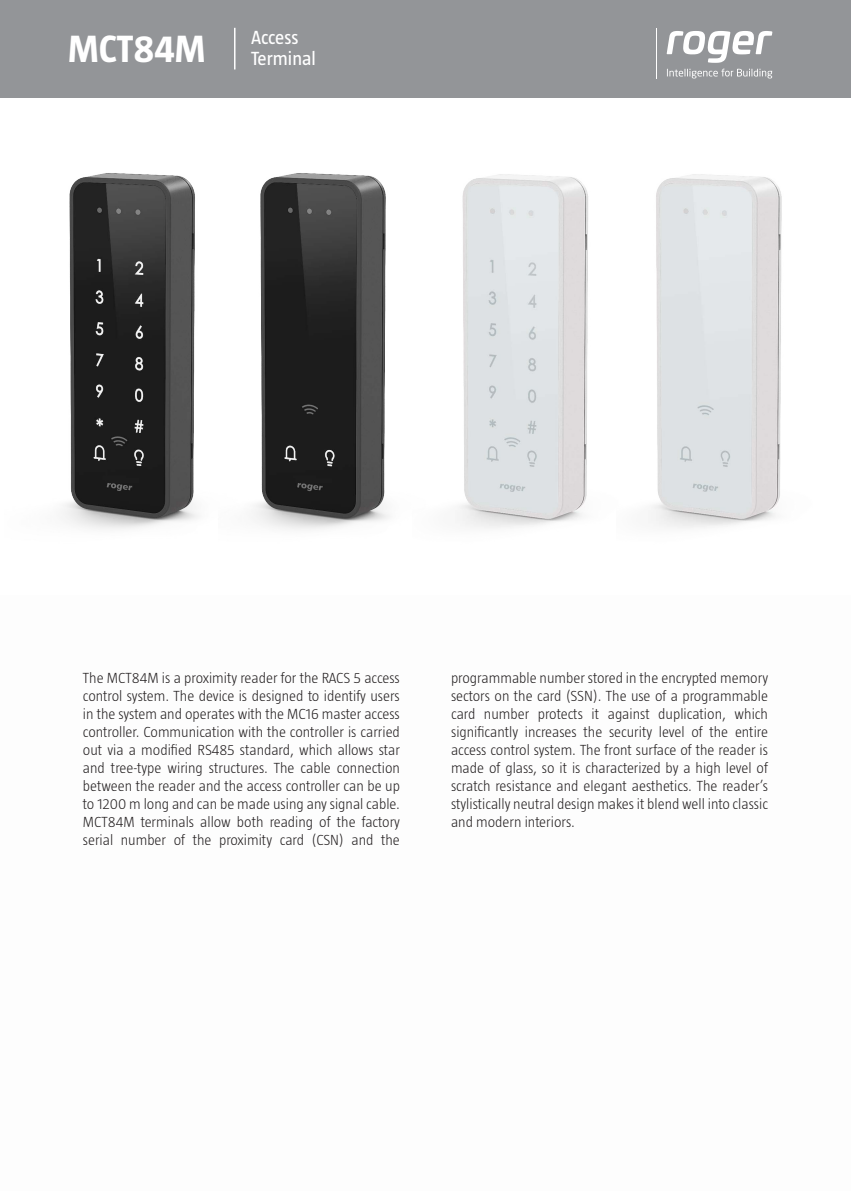
<style>
.page{position:relative;width:851px;height:1191px;background:#fff}
.page>*{position:absolute;margin:0;border:0;box-sizing:border-box;transform-origin:0 0}
.t1{font:700 39px "Taz";color:#fff}
.t2{font:19.5px/21px "Taz";color:#fff}
.t3{font:300 15px/18px "Taz";color:#231f20;text-align:justify}
</style>
<div class="page">
<div style="left:0;top:0;width:850px;height:98px;background:#939598"></div>
<hr style="left:234px;top:28px;width:1px;height:41px;background:#fff">
<img style="left:63px;top:173px;width:135px;height:356px">
<img style="left:651px;top:174px;width:131px;height:354px">
<img style="left:457px;top:174px;width:131px;height:354px">
<img style="left:254px;top:173px;width:135px;height:357px">
<hr style="left:655px;top:28px;width:1px;height:51px;background:#fff">
<svg style="left:667px;top:69px;width:105px;height:9px"></svg>
<svg style="left:666px;top:31px;width:106px;height:32px"></svg>
<h1 class="t1" style="left:68px;top:27px;width:138px">MCT84M</h1>
<h2 class="t2" style="left:251px;top:26px;width:66px">Access<br>Terminal</h2>
<p class="t3" style="left:83px;top:668px;width:318px">The MCT84M is a proximity reader for the RACS 5 access control system. The device is designed to identify users in the system and operates with the MC16 master access controller. Communication with the controller is carried out via a modified RS485 standard, which allows star and tree-type wiring structures. The cable connection between the reader and the access controller can be up to 1200 m long and can be made using any signal cable.<br>MCT84M terminals allow both reading of the factory serial number of the proximity card (CSN) and the</p>
<p class="t3" style="left:451px;top:668px;width:318px">programmable number stored in the encrypted memory sectors on the card (SSN). The use of a programmable card number protects it against duplication, which significantly increases the security level of the entire access control system. The front surface of the reader is made of glass, so it is characterized by a high level of scratch resistance and elegant aesthetics. The reader’s stylistically neutral design makes it blend well into classic and modern interiors.</p>
</div>
